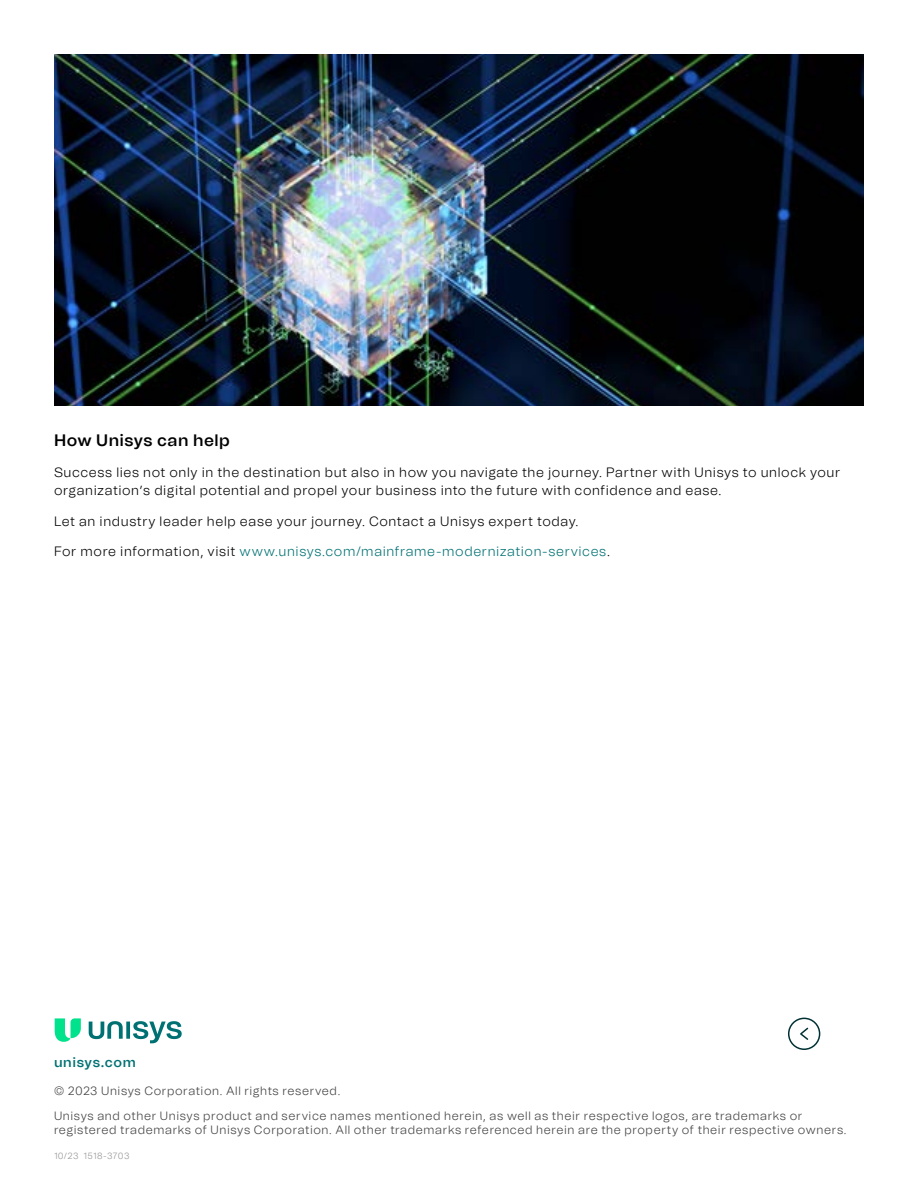
<style>
.page{position:relative;width:918px;height:1188px;background:#fff}
.page>*{position:absolute;margin:0;border:0;box-sizing:border-box;transform-origin:0 0}
.t1{font:600 16.5px "Tomato Grotesk";letter-spacing:.025em;color:#000}
.t2{font:300 13.5px/18px "Tomato Grotesk";letter-spacing:.045em;color:#000}
.t3{font:300 13.5px "Tomato Grotesk";letter-spacing:.045em;color:#007173}
.t4{font:600 13.5px "Tomato Grotesk";letter-spacing:.045em;color:#007173}
.t5{font:300 12px/25px "Tomato Grotesk";letter-spacing:.05em;color:#414042}
.t6{font:300 9px "Tomato Grotesk";letter-spacing:.045em;color:#949494}
.s1{color:#000}
</style>
<div class="page">
<svg style="left:55px;top:1018px;width:26px;height:24px"></svg>
<svg style="left:89px;top:1021px;width:93px;height:22px"></svg>
<img style="left:54px;top:54px;width:810px;height:351px">
<div style="left:788px;top:1018px;width:32px;height:32px;border:2px solid #003134;border-radius:50%"></div>
<svg style="left:800px;top:1027px;width:9px;height:13px"></svg>
<h1 class="t1" style="left:54px;top:428px;width:178px">How Unisys can help</h1>
<p class="t2" style="left:54px;top:463px;width:788px">Success lies not only in the destination but also in how you navigate the journey. Partner with Unisys to unlock your organization’s digital potential and propel your business into the future with confidence and ease.</p>
<p class="t2" style="left:54px;top:512px;width:526px">Let an industry leader help ease your journey. Contact a Unisys expert today.</p>
<p class="t3" style="left:54px;top:542px;width:557px"><span class="s1">For more information, visit</span> www.unisys.com/mainframe-modernization-services<span class="s1">.</span></p>
<p class="t4" style="left:54px;top:1053px;width:83px">unisys.com</p>
<p class="t5" style="left:54px;top:1078px;width:750px">© 2023 Unisys Corporation. All rights reserved.<br>Unisys and other Unisys product and service names mentioned herein, as well as their respective logos, are trademarks or</p>
<p class="t5" style="left:54px;top:1117px;width:794px">registered trademarks of Unisys Corporation. All other trademarks referenced herein are the property of their respective owners.</p>
<p class="t6" style="left:54px;top:1150px;width:77px">10/23 1518-3703</p>
</div>
